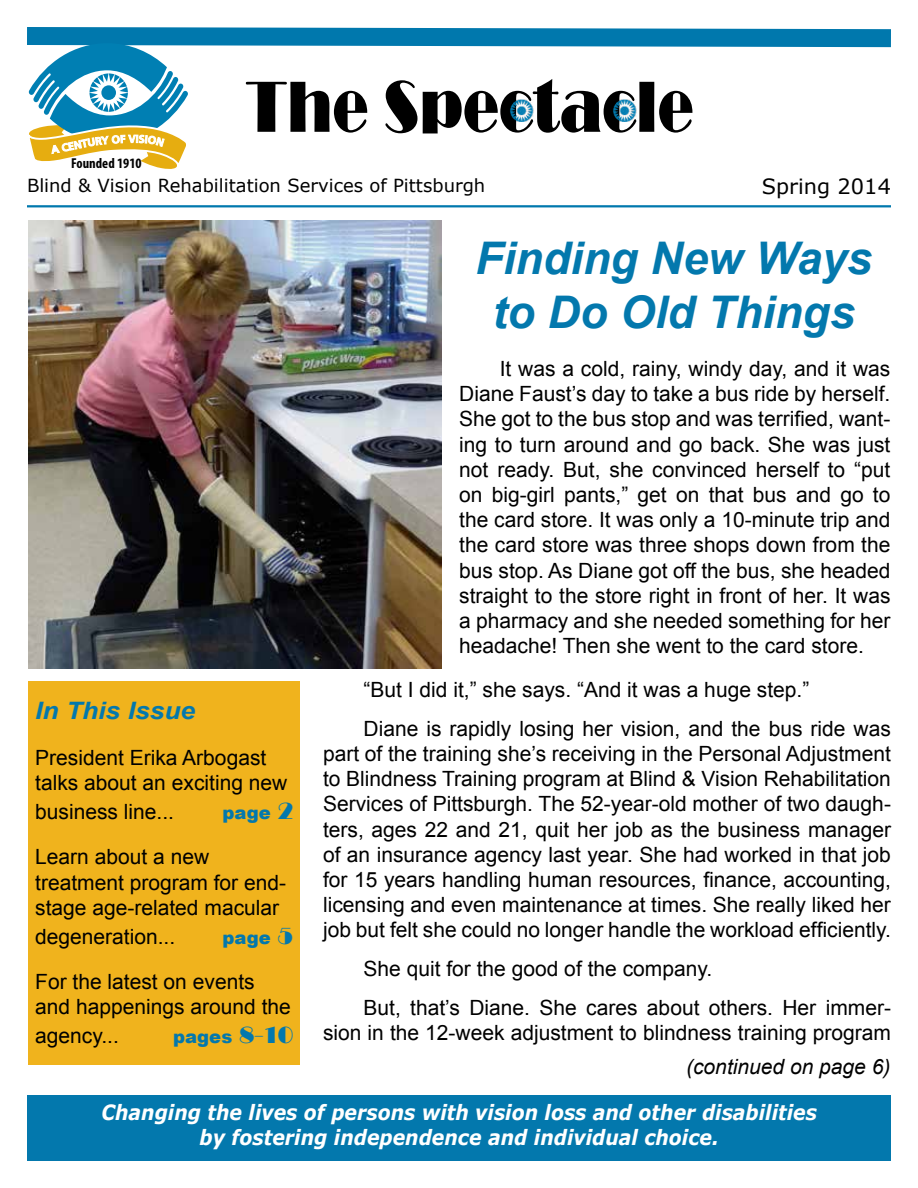
<style>
.page{position:relative;width:918px;height:1188px;background:#fff}
.page>*{position:absolute;margin:0;border:0;box-sizing:border-box;transform-origin:0 0}
.Paragraph_Style_text{font:75px "Broadway";color:#000;scale:.8 1}
.Paragraph_Style_text-2{font:italic 700 45px/54px "Arial";color:#0378ad;text-align:center}
.Paragraph_Style_text-3{font:italic 700 24px "Arial";color:#0378ad;scale:1.1 1}
.Paragraph_Style_text-4{font:21px/25.2px "Arial";color:#000}
.t1{font:italic 700 21px/25.2px "Verdana";color:#fff;text-align:center;scale:.9 1}
.Paragraph_Style_text-5{font:italic 21px "Arial";color:#000}
.t2{font:21px "Verdana";color:#000}
.t3{font:18px "Verdana";color:#000}
.Paragraph_Style_text-6{font:900 18px "Arial";color:#0378ad}
.t4{font:700 condensed 14.4px "Myriad Pro";color:#000}
.s1{font-family:"Broadway";font-weight:400;font-size:24px}
</style>
<div class="page">
<hr style="left:27px;top:205px;width:864px;height:2px;background:#0078ad">
<div style="left:27px;top:1095px;width:864px;height:66px;background:#0378ad"></div>
<svg style="left:27px;top:27px;width:864px;height:142px"></svg>
<div style="left:28px;top:682px;width:272px;height:383px;background:#f0b31d"></div>
<img style="left:28px;top:220px;width:414px;height:449px">
<p class="Paragraph_Style_text" style="left:246px;top:63px;width:562px">The Spectacle</p>
<p class="t4" style="left:71px;top:154px;width:72px">Founded 1910</p>
<p class="t3" style="left:27px;top:173px;width:460px">Blind &amp; Vision Rehabilitation Services of Pittsburgh</p>
<p class="t2" style="left:762px;top:172px;width:131px">Spring 2014</p>
<p class="Paragraph_Style_text-3" style="left:35px;top:695px;width:147px">In This Issue</p>
<p class="Paragraph_Style_text-4" style="left:35px;top:745px;width:254px">President Erika Arbogast talks about an exciting new</p>
<p class="Paragraph_Style_text-4" style="left:35px;top:799px;width:140px">business line...</p>
<p class="Paragraph_Style_text-6" style="left:222px;top:799px;width:72px">page <span class="s1">2</span></p>
<p class="Paragraph_Style_text-4" style="left:35px;top:845px;width:252px">Learn about a new treatment program for end&shy;stage age-related macular</p>
<p class="Paragraph_Style_text-4" style="left:35px;top:924px;width:142px">degeneration...</p>
<p class="Paragraph_Style_text-6" style="left:222px;top:924px;width:72px">page <span class="s1">5</span></p>
<p class="Paragraph_Style_text-4" style="left:35px;top:969px;width:257px">For the latest on events and happenings around the</p>
<p class="Paragraph_Style_text-4" style="left:35px;top:1023px;width:85px">agency...</p>
<p class="Paragraph_Style_text-6" style="left:173px;top:1024px;width:122px">pages <span class="s1">8-10</span></p>
<p class="Paragraph_Style_text-2" style="left:476px;top:232px;width:398px">Finding New Ways to Do Old Things</p>
<p class="Paragraph_Style_text-4" style="left:459px;top:356px;width:433px;text-align:justify;text-indent:40px">It was a cold, rainy, windy day, and it was Diane Faust’s day to take a bus ride by herself.<br>She got to the bus stop and was terrified, want&shy;ing to turn around and go back. She was just not ready. But, she convinced herself to “put on big-girl pants,” get on that bus and go to the card store. It was only a 10-minute trip and the card store was three shops down from the bus stop. As Diane got off the bus, she headed straight to the store right in front of her. It was a pharmacy and she needed something for her headache! Then she went to the card store.</p>
<p class="Paragraph_Style_text-4" style="left:364px;top:677px;width:447px">“But I did it,” she says. “And it was a huge step.”</p>
<p class="Paragraph_Style_text-4" style="left:323px;top:716px;width:570px;text-align:justify;text-indent:40px">Diane is rapidly losing her vision, and the bus ride was part of the training she’s receiving in the Personal Adjustment to Blindness Training program at Blind &amp; Vision Rehabilitation Services of Pittsburgh. The 52-year-old mother of two daugh&shy;ters, ages 22 and 21, quit her job as the business manager of an insurance agency last year. She had worked in that job for 15 years handling human resources, finance, accounting, licensing and even maintenance at times. She really liked her job but felt she could no longer handle the workload efficiently.</p>
<p class="Paragraph_Style_text-4" style="left:364px;top:956px;width:350px">She quit for the good of the company.</p>
<p class="Paragraph_Style_text-4" style="left:323px;top:995px;width:569px;text-align:right">But, that’s Diane. She cares about others. Her immer&shy;sion in the 12-week adjustment to blindness training program</p>
<p class="Paragraph_Style_text-5" style="left:686px;top:1053px;width:206px">(continued on page 6)</p>
<p class="t1" style="left:101px;top:1099px;width:797px">Changing the lives of persons with vision loss and other disabilities by fostering independence and individual choice.</p>
</div>
